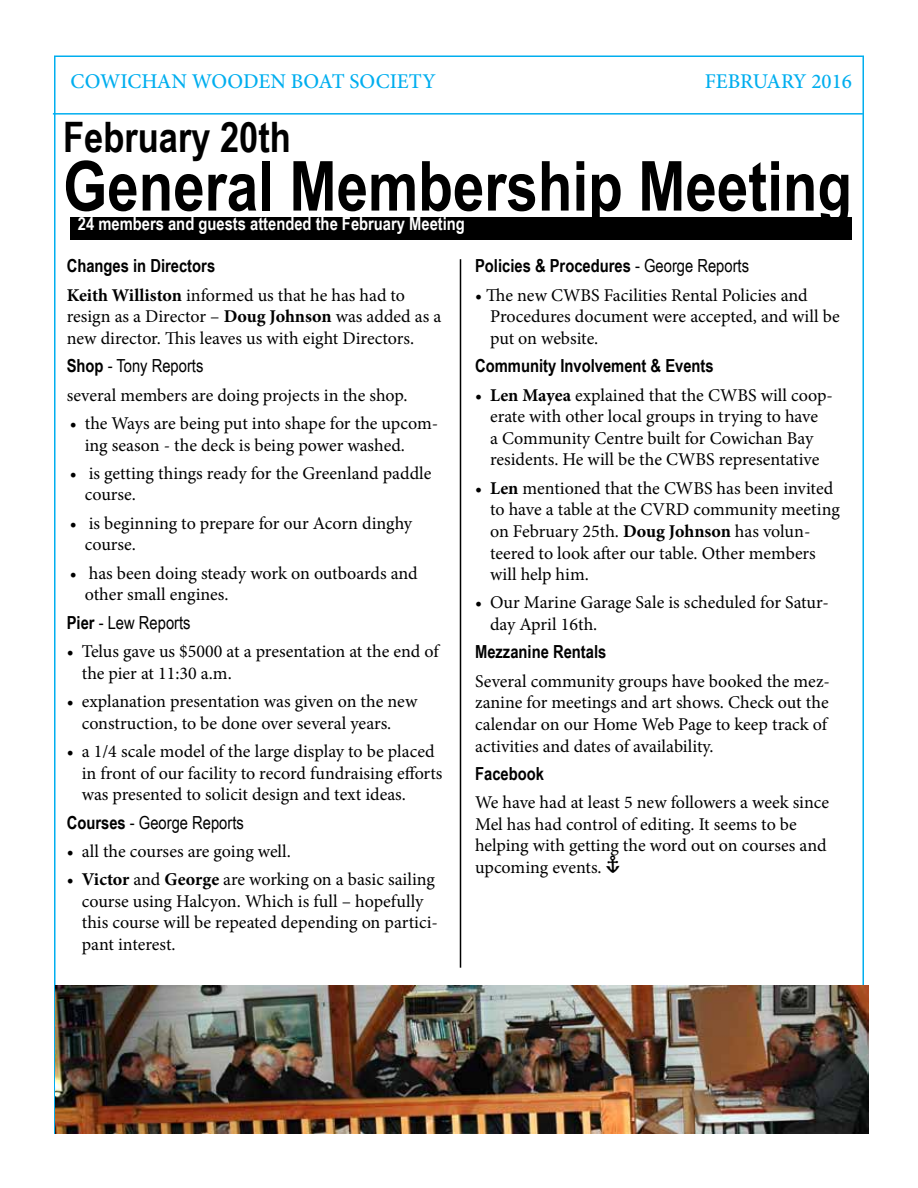
<style>
.page{position:relative;width:918px;height:1188px;background:#fff}
.page>*{position:absolute;margin:0;border:0;box-sizing:border-box;transform-origin:0 0}
.t1{font:700 69px "Arial Narrow";color:#000}
.t2{font:700 42px "Arial Narrow";color:#000}
.t3{font:500 21px "Minion Pro";color:#00aeef}
.t4{font:18px/21.6px "Minion Pro";color:#000}
.t5{font:700 18px "Arial Narrow";color:#000}
.t6{font:18px "Arial Narrow";color:#000}
.t7{font:700 18px "Arial Narrow";color:#fff}
.s1{font-weight:700}
.s2{font-weight:400}
</style>
<div class="page">
<hr style="left:53px;top:113px;width:810px;height:2px;background:#00aeef">
<hr style="left:460px;top:259px;width:1px;height:709px;background:#000">
<img style="left:56px;top:986px;width:813px;height:148px">
<div style="left:71px;top:217px;width:781px;height:23px;background:#000"></div>
<p class="t3" style="left:71px;top:67px;width:367px">COWICHAN WOODEN BOAT SOCIETY</p>
<p class="t3" style="left:705px;top:67px;width:149px">FEBRUARY 2016</p>
<h2 class="t2" style="left:63px;top:105px;width:229px">February 20th</h2>
<h1 class="t1" style="left:63px;top:134px;width:790px">General Membership Meeting</h1>
<p class="t7" style="left:78px;top:210px;width:389px">24 members and guests attended the February Meeting</p>
<p class="t5" style="left:67px;top:252px;width:150px">Changes in Directors</p>
<p class="t4" style="left:67px;top:284px;width:376px"><span class="s1">Keith Williston</span> informed us that he has had to resign as a Director – <span class="s1">Doug Johnson</span> was added as a new director. This leaves us with eight Directors.</p>
<p class="t6" style="left:67px;top:353px;width:138px"><span class="s1">Shop</span> - Tony Reports</p>
<p class="t4" style="left:67px;top:384px;width:342px">several members are doing projects in the shop.</p>
<p class="t4" style="left:85px;top:412px;width:355px;text-indent:-15px">• the Ways are being put into shape for the upcom&shy;ing season - the deck is being power washed.</p>
<p class="t4" style="left:85px;top:462px;width:348px;text-indent:-15px">• is getting things ready for the Greenland paddle course.</p>
<p class="t4" style="left:85px;top:512px;width:329px;text-indent:-15px">• is beginning to prepare for our Acorn dinghy course.</p>
<p class="t4" style="left:85px;top:562px;width:334px;text-indent:-15px">• has been doing steady work on outboards and other small engines.</p>
<p class="t6" style="left:67px;top:609px;width:125px"><span class="s1">Pier</span> - Lew Reports</p>
<p class="t4" style="left:82px;top:641px;width:358px;text-indent:-15px">• Telus gave us $5000 at a presentation at the end of the pier at 11:30 a.m.</p>
<p class="t4" style="left:82px;top:691px;width:337px;text-indent:-15px">• explanation presentation was given on the new construction, to be done over several years.</p>
<p class="t4" style="left:82px;top:740px;width:362px;text-indent:-15px">• a 1/4 scale model of the large display to be placed in front of our facility to record fundraising efforts was presented to solicit design and text ideas.</p>
<p class="t6" style="left:67px;top:809px;width:179px"><span class="s1">Courses</span> - George Reports</p>
<p class="t4" style="left:67px;top:840px;width:226px">• all the courses are going well.</p>
<p class="t4" style="left:82px;top:869px;width:358px;text-indent:-15px">• <span class="s1">Victor</span> and <span class="s1">George</span> are working on a basic sailing course using Halcyon. Which is full – hopefully this course will be repeated depending on partici&shy;pant interest.</p>
<p class="t5" style="left:475px;top:252px;width:276px">Policies &amp; Procedures <span class="s2">- George Reports</span></p>
<p class="t4" style="left:490px;top:284px;width:351px;text-indent:-15px">• The new CWBS Facilities Rental Policies and<br>Procedures document were accepted, and will be put on website.</p>
<p class="t5" style="left:475px;top:352px;width:240px">Community Involvement &amp; Events</p>
<p class="t4" style="left:475px;top:384px;width:359px;text-align:center">• <span class="s1">Len Mayea</span> explained that the CWBS will coop&shy;erate with other local groups in trying to have<br>a Community Centre built for Cowichan Bay residents. He will be the CWBS representative</p>
<p class="t4" style="left:490px;top:477px;width:351px;text-indent:-15px">• <span class="s1">Len</span> mentioned that the CWBS has been invited to have a table at the CVRD community meeting on February 25th. <span class="s1">Doug Johnson</span> has volun&shy;teered to look after our table. Other members will help him.</p>
<p class="t4" style="left:490px;top:592px;width:340px;text-indent:-15px">• Our Marine Garage Sale is scheduled for Satur&shy;day April 16th.</p>
<p class="t5" style="left:475px;top:638px;width:133px">Mezzanine Rentals</p>
<p class="t4" style="left:475px;top:670px;width:356px">Several community groups have booked the mez&shy;zanine for meetings and art shows. Check out the calendar on our Home Web Page to keep track of activities and dates of availability.</p>
<p class="t5" style="left:475px;top:760px;width:70px">Facebook</p>
<p class="t4" style="left:475px;top:792px;width:356px">We have had at least 5 new followers a week since Mel has had control of editing. It seems to be helping with getting the word out on courses and upcoming events.</p>
</div>
